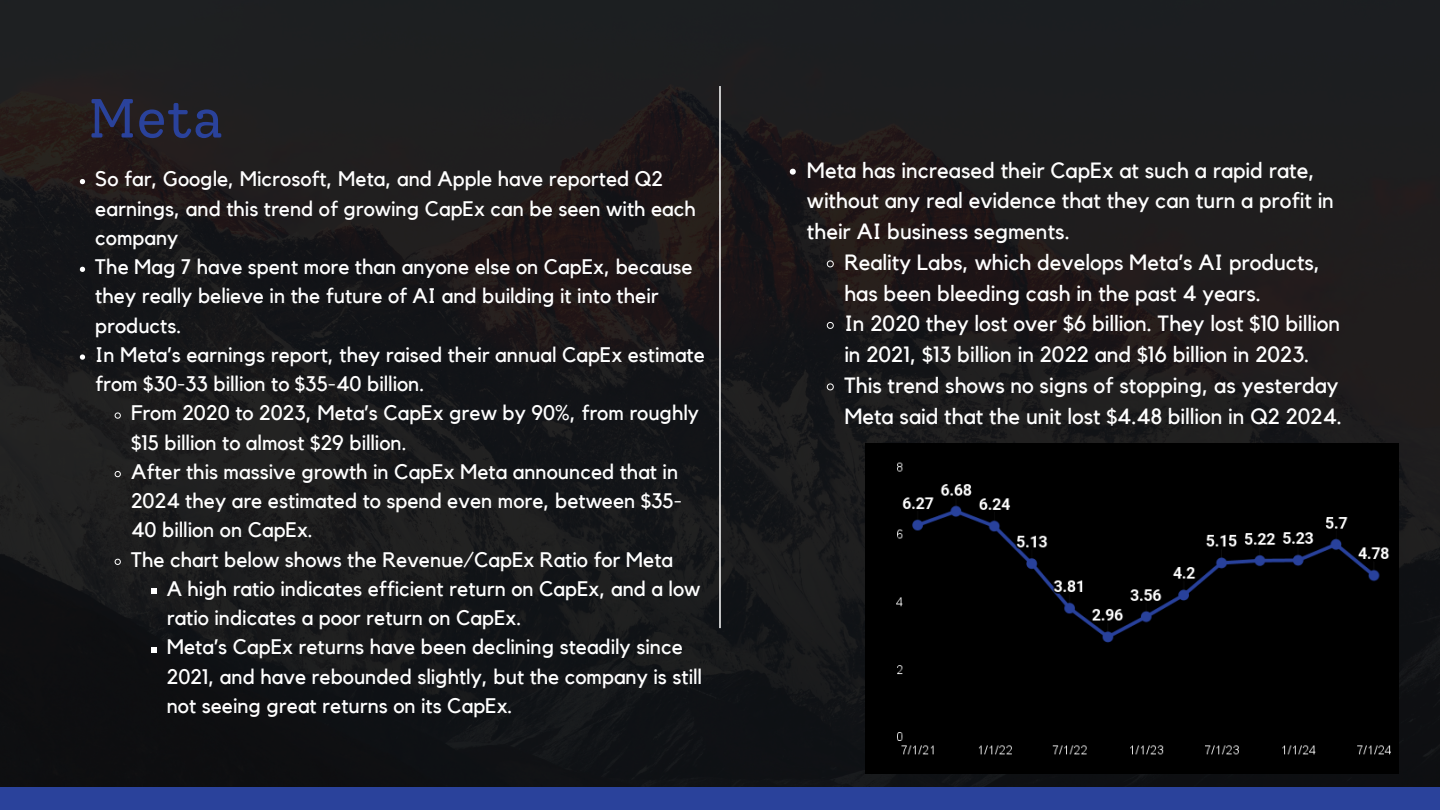
<style>
.page{position:relative;width:1440px;height:810px;background:#fff}
.page>*{position:absolute;margin:0;border:0;box-sizing:border-box;transform-origin:0 0}
.t1{font:55px "Solway";color:#2a429b}
.t2{font:22px/30.8px "Kollektif";color:#fff}
.t3{font:21px/29.2px "Kollektif";color:#fff}
</style>
<div class="page">
<img style="left:0;top:0;width:1440px;height:787px">
<div style="left:0;top:787px;width:1440px;height:23px;background:#2a429b"></div>
<hr style="left:719px;top:86px;width:2px;height:542px;background:#fff">
<div style="left:866px;top:444px;width:533px;height:330px;background:#000"></div>
<svg style="left:80px;top:179px;width:5px;height:5px"></svg>
<svg style="left:80px;top:267px;width:5px;height:5px"></svg>
<svg style="left:80px;top:354px;width:5px;height:6px"></svg>
<svg style="left:114px;top:412px;width:7px;height:7px"></svg>
<svg style="left:114px;top:471px;width:7px;height:7px"></svg>
<svg style="left:114px;top:558px;width:7px;height:7px"></svg>
<svg style="left:151px;top:588px;width:5px;height:6px"></svg>
<svg style="left:151px;top:647px;width:5px;height:5px"></svg>
<svg style="left:790px;top:169px;width:6px;height:6px"></svg>
<svg style="left:826px;top:260px;width:8px;height:8px"></svg>
<svg style="left:826px;top:322px;width:8px;height:7px"></svg>
<svg style="left:826px;top:383px;width:8px;height:8px"></svg>
<h1 class="t1" style="left:88px;top:85px;width:137px">Meta</h1>
<p class="t3" style="left:95px;top:165px;width:602px">So far, Google, Microsoft, Meta, and Apple have reported Q2 earnings, and this trend of growing CapEx can be seen with each company</p>
<p class="t3" style="left:95px;top:253px;width:599px">The Mag 7 have spent more than anyone else on CapEx, because they really believe in the future of AI and building it into their products.</p>
<p class="t3" style="left:95px;top:341px;width:611px">In Meta’s earnings report, they raised their annual CapEx estimate from $30-33 billion to $35-40 billion.</p>
<p class="t3" style="left:131px;top:399px;width:570px">From 2020 to 2023, Meta’s CapEx grew by 90%, from roughly $15 billion to almost $29 billion.</p>
<p class="t3" style="left:131px;top:458px;width:553px">After this massive growth in CapEx Meta announced that in<br>2024 they are estimated to spend even more, between $35-<br>40 billion on CapEx.</p>
<p class="t3" style="left:131px;top:546px;width:544px">The chart below shows the Revenue/CapEx Ratio for Meta</p>
<p class="t3" style="left:167px;top:575px;width:535px">A high ratio indicates efficient return on CapEx, and a low ratio indicates a poor return on CapEx.</p>
<p class="t3" style="left:167px;top:633px;width:537px">Meta’s CapEx returns have been declining steadily since<br>2021, and have rebounded slightly, but the company is still not seeing great returns on its CapEx.</p>
<p class="t2" style="left:807px;top:155px;width:529px">Meta has increased their CapEx at such a rapid rate, without any real evidence that they can turn a profit in their AI business segments.</p>
<p class="t2" style="left:844px;top:248px;width:478px">Reality Labs, which develops Meta’s AI products, has been bleeding cash in the past 4 years.</p>
<p class="t2" style="left:844px;top:309px;width:497px">In 2020 they lost over $6 billion. They lost $10 billion in 2021, $13 billion in 2022 and $16 billion in 2023.</p>
<p class="t2" style="left:844px;top:371px;width:499px">This trend shows no signs of stopping, as yesterday<br>Meta said that the unit lost $4.48 billion in Q2 2024.</p>
</div>
